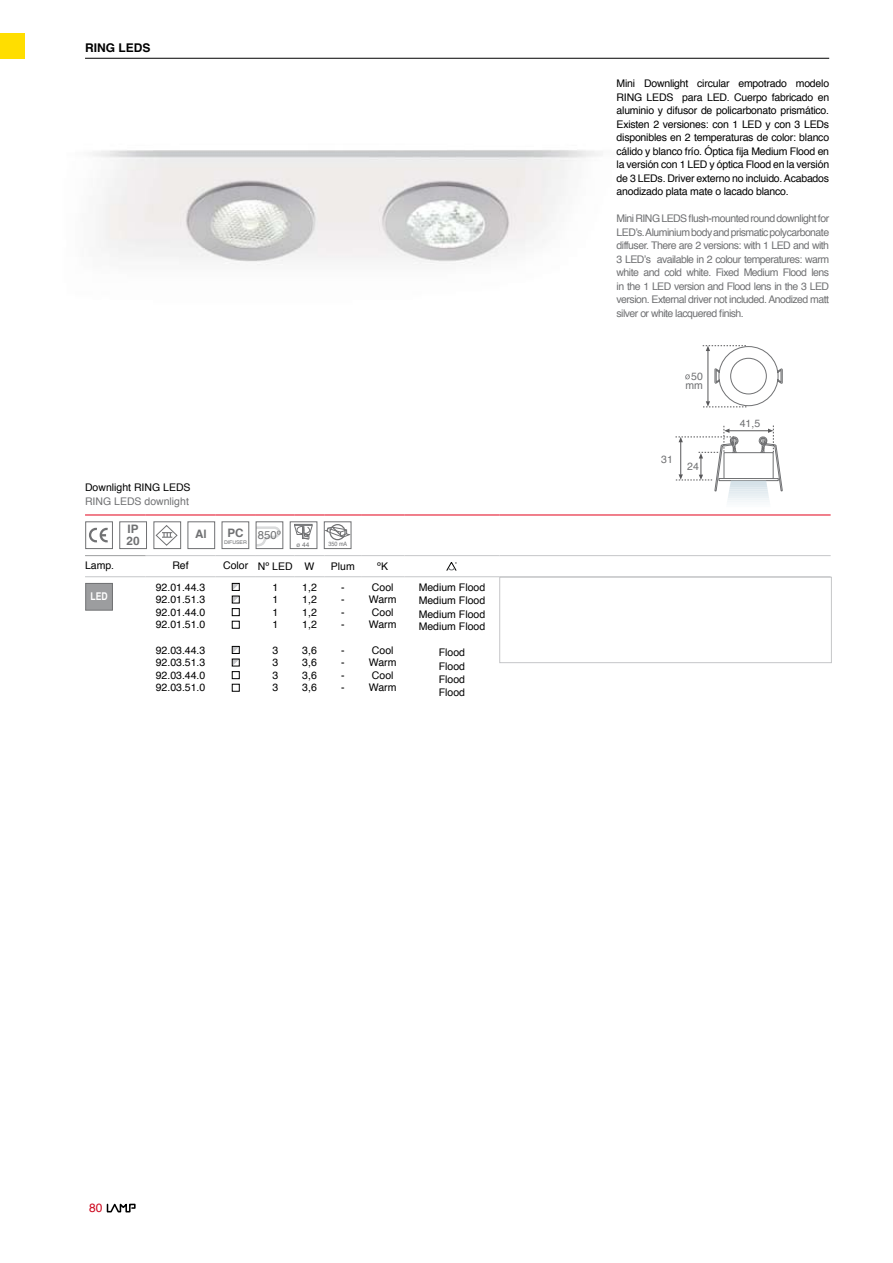
<style>
.page{position:relative;width:893px;height:1263px;background:#fff}
.page>*{position:absolute;margin:0;border:0;box-sizing:border-box;transform-origin:0 0}
.t1{font:700 12px "Helvetica";color:#000}
.t2{font:12px "Helvetica";color:#cd071e}
.t3{font:700 11.7px/11.7px "Helvetica";color:#707173}
.t4{font:11.4px "Helvetica";color:#707173}
.t5{font:700 10.65px "Helvetica";color:#fff;scale:.8 1}
.t6{font:10.5px/12.6px "Helvetica";color:#000;text-align:justify}
.t7{font:10.5px/13.5px "Helvetica";letter-spacing:-.05em;color:#707173;text-align:center}
.t8{font:10.5px "Helvetica";color:#707173}
.t9{font:6.45px "Helvetica";color:#707173}
.t10{font:6.15px "Helvetica";color:#707173;scale:.9 1}
.t11{font:5.1px "Helvetica";letter-spacing:-.015em;color:#707173;scale:1.05 1}
</style>
<div class="page">
<svg style="left:106px;top:1203px;width:30px;height:10px"></svg>
<div style="left:0;top:33px;width:25px;height:25px;background:#ffde00"></div>
<hr style="left:85px;top:58px;width:744px;height:1px;background:#000">
<hr style="left:146px;top:555px;width:70px;height:1px;background:#c5c6c8">
<hr style="left:216px;top:555px;width:40px;height:1px;background:#c5c6c8">
<hr style="left:256px;top:555px;width:39px;height:1px;background:#c5c6c8">
<svg style="left:295px;top:555px;width:29px;height:1px"></svg>
<hr style="left:324px;top:555px;width:37px;height:1px;background:#c5c6c8">
<hr style="left:361px;top:555px;width:43px;height:1px;background:#c5c6c8">
<hr style="left:404px;top:555px;width:95px;height:1px;background:#c5c6c8">
<hr style="left:499px;top:555px;width:332px;height:1px;background:#c5c6c8">
<hr style="left:146px;top:576px;width:70px;height:1px;background:#c5c6c8">
<hr style="left:216px;top:576px;width:40px;height:1px;background:#c5c6c8">
<hr style="left:256px;top:576px;width:39px;height:1px;background:#c5c6c8">
<svg style="left:295px;top:576px;width:29px;height:1px"></svg>
<hr style="left:324px;top:576px;width:37px;height:1px;background:#c5c6c8">
<hr style="left:361px;top:576px;width:43px;height:1px;background:#c5c6c8">
<hr style="left:404px;top:576px;width:95px;height:1px;background:#c5c6c8">
<hr style="left:85px;top:576px;width:61px;height:1px;background:#c5c6c8">
<hr style="left:85px;top:555px;width:61px;height:1px;background:#9c9d9f">
<hr style="left:85px;top:514px;width:61px;height:1px;background:#e2001a">
<hr style="left:146px;top:514px;width:70px;height:1px;background:#e2001a">
<hr style="left:216px;top:514px;width:40px;height:1px;background:#e2001a">
<hr style="left:256px;top:514px;width:39px;height:1px;background:#e2001a">
<svg style="left:295px;top:514px;width:29px;height:1px"></svg>
<hr style="left:324px;top:514px;width:37px;height:1px;background:#e2001a">
<hr style="left:361px;top:514px;width:43px;height:1px;background:#e2001a">
<hr style="left:404px;top:514px;width:95px;height:1px;background:#e2001a">
<hr style="left:499px;top:514px;width:332px;height:1px;background:#e2001a">
<hr style="left:499px;top:576px;width:332px;height:1px;background:#c5c6c8">
<svg style="left:446px;top:562px;width:11px;height:9px"></svg>
<div style="left:86px;top:583px;width:26px;height:27px;background:#9c9d9f"></div>
<div style="left:85px;top:583px;width:28px;height:28px;border:1px solid #707173"></div>
<div style="left:232px;top:583px;width:7px;height:8px;border:1px solid #000"></div>
<div style="left:232px;top:596px;width:7px;height:7px;border:1px solid #000"></div>
<div style="left:232px;top:608px;width:7px;height:8px;border:1px solid #000"></div>
<div style="left:232px;top:646px;width:7px;height:8px;border:1px solid #000"></div>
<div style="left:232px;top:659px;width:7px;height:7px;border:1px solid #000"></div>
<div style="left:232px;top:671px;width:7px;height:8px;border:1px solid #000"></div>
<div style="left:499px;top:577px;width:333px;height:86px;border:1px solid #c5c6c8"></div>
<img style="left:93px;top:150px;width:508px;height:115px">
<svg style="left:675px;top:345px;width:108px;height:146px"></svg>
<hr style="left:730px;top:481px;width:36px;height:2px;background:#d2dfe6">
<hr style="left:730px;top:483px;width:37px;height:2px;background:#d6e2e9">
<hr style="left:730px;top:485px;width:37px;height:2px;background:#d9e4ea">
<hr style="left:729px;top:487px;width:39px;height:2px;background:#dde7ed">
<hr style="left:729px;top:489px;width:39px;height:3px;background:#e1eaef">
<hr style="left:728px;top:492px;width:40px;height:2px;background:#e4ecf1">
<hr style="left:728px;top:494px;width:41px;height:2px;background:#e9f0f3">
<hr style="left:728px;top:496px;width:41px;height:2px;background:#ecf2f5">
<hr style="left:727px;top:498px;width:42px;height:2px;background:#f0f5f7">
<hr style="left:727px;top:500px;width:43px;height:3px;background:#f3f7f9">
<hr style="left:726px;top:503px;width:44px;height:2px;background:#f7fafb">
<hr style="left:726px;top:505px;width:45px;height:2px;background:#fafcfd">
<div style="left:187px;top:521px;width:28px;height:28px;border:1px solid #707173"></div>
<div style="left:222px;top:521px;width:27px;height:28px;border:1px solid #707173"></div>
<svg style="left:255px;top:525px;width:26px;height:23px"></svg>
<div style="left:256px;top:521px;width:27px;height:28px;border:1px solid #707173"></div>
<div style="left:290px;top:521px;width:27px;height:28px;border:1px solid #707173"></div>
<svg style="left:294px;top:524px;width:19px;height:15px"></svg>
<svg style="left:89px;top:527px;width:19px;height:16px"></svg>
<div style="left:85px;top:521px;width:28px;height:28px;border:1px solid #707173"></div>
<div style="left:119px;top:521px;width:28px;height:28px;border:1px solid #707173"></div>
<div style="left:153px;top:521px;width:28px;height:28px;border:1px solid #707173"></div>
<svg style="left:156px;top:525px;width:22px;height:21px"></svg>
<div style="left:324px;top:521px;width:27px;height:28px;border:1px solid #707173"></div>
<div style="left:329px;top:524px;width:17px;height:16px;border:1px solid #707173;border-radius:50%"></div>
<svg style="left:324px;top:525px;width:27px;height:14px"></svg>
<p class="t1" style="left:85px;top:39px;width:67px">RING LEDS</p>
<p class="t6" style="left:85px;top:482px;width:107px">Downlight RING LEDS</p>
<p class="t8" style="left:85px;top:493px;width:105px">RING LEDS downlight</p>
<p class="t3" style="left:127px;top:524px;width:15px">IP<br>20</p>
<p class="t3" style="left:195px;top:528px;width:13px">Al</p>
<p class="t3" style="left:227px;top:527px;width:18px">PC</p>
<p class="t11" style="left:224px;top:539px;width:23px">DIFUSER</p>
<p class="t4" style="left:258px;top:526px;width:25px">850º</p>
<p class="t9" style="left:296px;top:540px;width:14px">ø 44</p>
<p class="t10" style="left:328px;top:539px;width:22px">350 mA</p>
<p class="t6" style="left:85px;top:560px;width:31px">Lamp.</p>
<p class="t6" style="left:172px;top:560px;width:18px">Ref</p>
<p class="t6" style="left:223px;top:560px;width:93px">Color Nº LED W</p>
<p class="t6" style="left:331px;top:560px;width:25px">Plum</p>
<p class="t6" style="left:377px;top:560px;width:12px">ºK</p>
<p class="t5" style="left:90px;top:588px;width:23px">LED</p>
<p class="t6" style="left:156px;top:581px;width:51px">92.01.44.3<br>92.01.51.3<br>92.01.44.0<br>92.01.51.0</p>
<p class="t6" style="left:156px;top:644px;width:51px">92.03.44.3<br>92.03.51.3<br>92.03.44.0<br>92.03.51.0</p>
<p class="t6" style="left:369px;top:581px;width:29px;text-align:left">Cool<br>Warm<br>Cool<br>Warm</p>
<p class="t6" style="left:369px;top:644px;width:29px;text-align:left">Cool<br>Warm<br>Cool<br>Warm</p>
<p class="t6" style="left:302px;top:581px;width:16px">1,2<br>1,2<br>1,2<br>1,2</p>
<p class="t6" style="left:302px;top:644px;width:16px">3,6<br>3,6<br>3,6<br>3,6</p>
<p class="t6" style="left:272px;top:581px;width:7px">1<br>1<br>1<br>1</p>
<p class="t6" style="left:272px;top:644px;width:7px">3<br>3<br>3<br>3</p>
<p class="t6" style="left:341px;top:581px;width:5px">- - - -</p>
<p class="t6" style="left:341px;top:644px;width:5px">- - - -</p>
<p class="t6" style="left:419px;top:581px;width:68px;line-height:13.2px">Medium Flood Medium Flood Medium Flood Medium Flood</p>
<p class="t6" style="left:439px;top:646px;width:28px;line-height:13.2px">Flood Flood Flood Flood</p>
<p class="t6" style="left:617px;top:77px;width:214px;line-height:13.5px">Mini Downlight circular empotrado modelo RING LEDS para LED. Cuerpo fabricado en aluminio y difusor de policarbonato prismático.<br>Existen 2 versiones: con 1 LED y con 3 LEDs disponibles en 2 temperaturas de color: blanco cálido y blanco frío. Óptica fija Medium Flood en la versión con 1 LED y óptica Flood en la versión de 3 LEDs. Driver externo no incluido. Acabados anodizado plata mate o lacado blanco.</p>
<p class="t7" style="left:617px;top:212px;width:214px;text-align:justify">Mini RING LEDS flush-mounted round downlight for LED’s. Aluminium body and prismatic polycarbonate diffuser. There are 2 versions: with 1 LED and with 3 LED’s available in 2 colour temperatures: warm white and cold white. Fixed Medium Flood lens in the 1 LED version and Flood lens in the 3 LED version. External driver not included. Anodized matt silver or white lacquered finish.</p>
<p class="t7" style="left:685px;top:372px;width:19px;line-height:9px">50 mm</p>
<p class="t7" style="left:661px;top:453px;width:13px">31</p>
<p class="t7" style="left:687px;top:460px;width:13px">24</p>
<p class="t7" style="left:740px;top:417px;width:22px">41,5</p>
<p class="t2" style="left:89px;top:1199px;width:15px">80</p>
</div>
